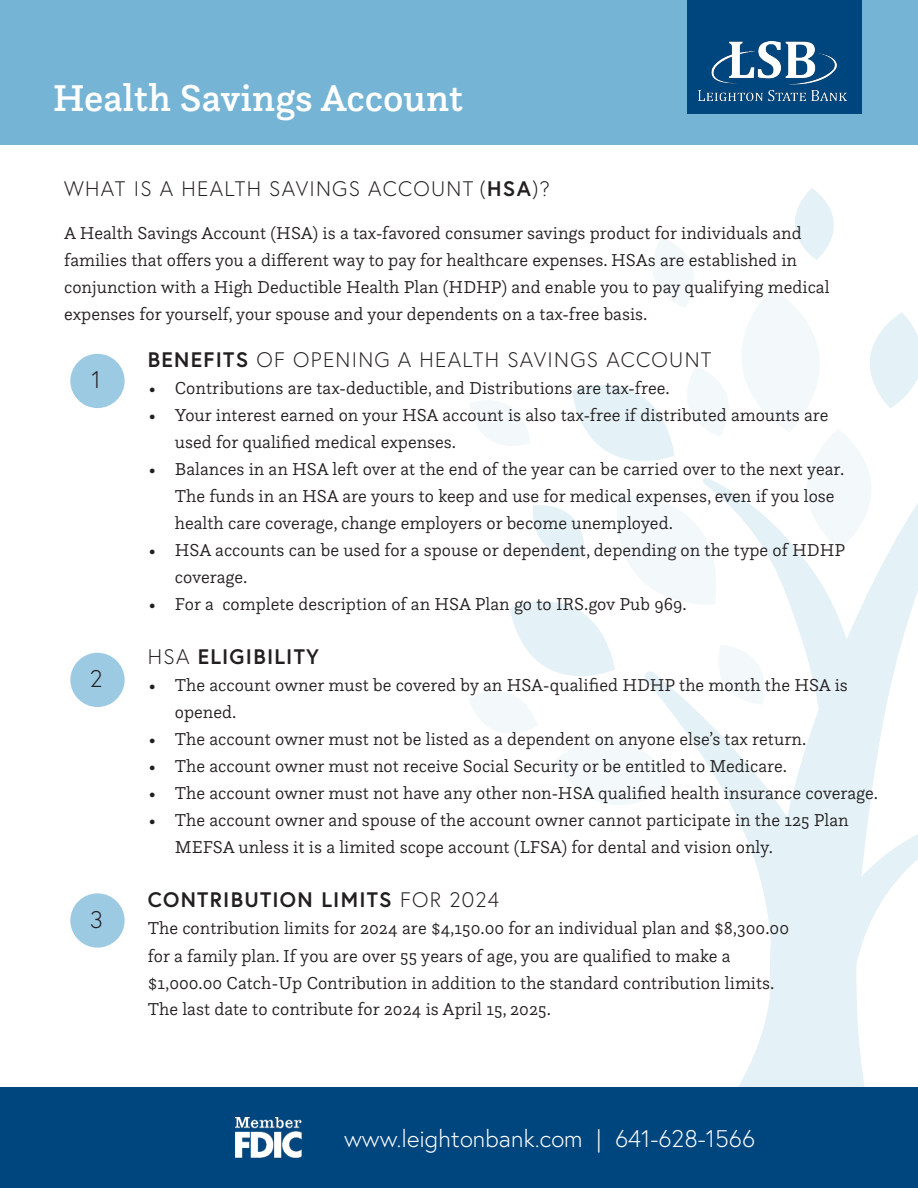
<style>
.page{position:relative;width:918px;height:1188px;background:#fff}
.page>*{position:absolute;margin:0;border:0;box-sizing:border-box;transform-origin:0 0}
.t1{font:500 39px "Questa Slab";color:#fff}
.t2{font:300 24px "Europa";color:#fff}
.t3{font:300 24px "Europa";color:#231f20}
.t4{font:300 21px "Europa";letter-spacing:.06em;color:#231f20}
.t5{font:700 21px "Europa";letter-spacing:.06em;color:#231f20}
.t6{font:300 18px/27px "Questa Slab";color:#231f20}
.s1{font-weight:700}
.s2{font-weight:300}
</style>
<div class="page">
<svg style="left:469px;top:188px;width:449px;height:617px"></svg>
<svg style="left:644px;top:390px;width:274px;height:697px"></svg>
<div style="left:0;top:0;width:918px;height:144px;background:#76b4d6"></div>
<div style="left:0;top:1087px;width:918px;height:101px;background:#00467e"></div>
<div style="left:687px;top:0;width:174px;height:114px;background:#00467e"></div>
<img style="left:698px;top:42px;width:148px;height:58px">
<img style="left:234px;top:1116px;width:68px;height:43px">
<div style="left:70px;top:354px;width:55px;height:54px;background:#9dcae3;border-radius:50%"></div>
<div style="left:70px;top:653px;width:55px;height:54px;background:#9dcae3;border-radius:50%"></div>
<div style="left:70px;top:893px;width:55px;height:55px;background:#9dcae3;border-radius:50%"></div>
<p class="t1" style="left:53px;top:73px;width:412px">Health Savings Account</p>
<p class="t4" style="left:64px;top:176px;width:487px">WHAT IS A HEALTH SAVINGS ACCOUNT (<span class="s1">HSA</span>)?</p>
<p class="t6" style="left:64px;top:219px;width:767px">A Health Savings Account (HSA) is a tax-favored consumer savings product for individuals and families that offers you a different way to pay for healthcare expenses. HSAs are established in conjunction with a High Deductible Health Plan (HDHP) and enable you to pay qualifying medical expenses for yourself, your spouse and your dependents on a tax-free basis.</p>
<p class="t4" style="left:148px;top:346px;width:565px"><span class="s1">BENEFITS</span> OF OPENING A HEALTH SAVINGS ACCOUNT</p>
<p class="t6" style="left:148px;top:374px;width:523px">• Contributions are tax-deductible, and Distributions are tax-free.</p>
<p class="t6" style="left:175px;top:401px;width:655px;text-indent:-27px">• Your interest earned on your HSA account is also tax-free if distributed amounts are used for qualified medical expenses.</p>
<p class="t6" style="left:175px;top:455px;width:671px;text-indent:-27px">• Balances in an HSA left over at the end of the year can be carried over to the next year.<br>The funds in an HSA are yours to keep and use for medical expenses, even if you lose health care coverage, change employers or become unemployed.</p>
<p class="t6" style="left:175px;top:536px;width:672px;text-indent:-27px">• HSA accounts can be used for a spouse or dependent, depending on the type of HDHP coverage.</p>
<p class="t6" style="left:148px;top:590px;width:540px">• For a complete description of an HSA Plan go to IRS.gov Pub 969.</p>
<p class="t5" style="left:148px;top:643px;width:173px"><span class="s2">HSA</span> ELIGIBILITY</p>
<p class="t6" style="left:175px;top:671px;width:674px;text-indent:-27px">• The account owner must be covered by an HSA-qualified HDHP the month the HSA is opened.</p>
<p class="t6" style="left:148px;top:725px;width:660px">• The account owner must not be listed as a dependent on anyone else’s tax return.</p>
<p class="t6" style="left:148px;top:752px;width:641px">• The account owner must not receive Social Security or be entitled to Medicare.</p>
<p class="t6" style="left:148px;top:779px;width:732px">• The account owner must not have any other non-HSA qualified health insurance coverage.</p>
<p class="t6" style="left:175px;top:806px;width:675px;text-indent:-27px">• The account owner and spouse of the account owner cannot participate in the 125 Plan<br>MEFSA unless it is a limited scope account (LFSA) for dental and vision only.</p>
<p class="t5" style="left:148px;top:885px;width:353px">CONTRIBUTION LIMITS <span class="s2">FOR 2024</span></p>
<p class="t6" style="left:148px;top:914px;width:643px">The contribution limits for 2024 are $4,150.00 for an individual plan and $8,300.00 for a family plan. If you are over 55 years of age, you are qualified to make a $1,000.00 Catch-Up Contribution in addition to the standard contribution limits.<br>The last date to contribute for 2024 is April 15, 2025.</p>
<p class="t3" style="left:91px;top:365px;width:11px">1</p>
<p class="t3" style="left:90px;top:664px;width:14px">2</p>
<p class="t3" style="left:90px;top:904px;width:15px">3</p>
<p class="t2" style="left:344px;top:1123px;width:413px">www.leightonbank.com | 641-628-1566</p>
</div>
